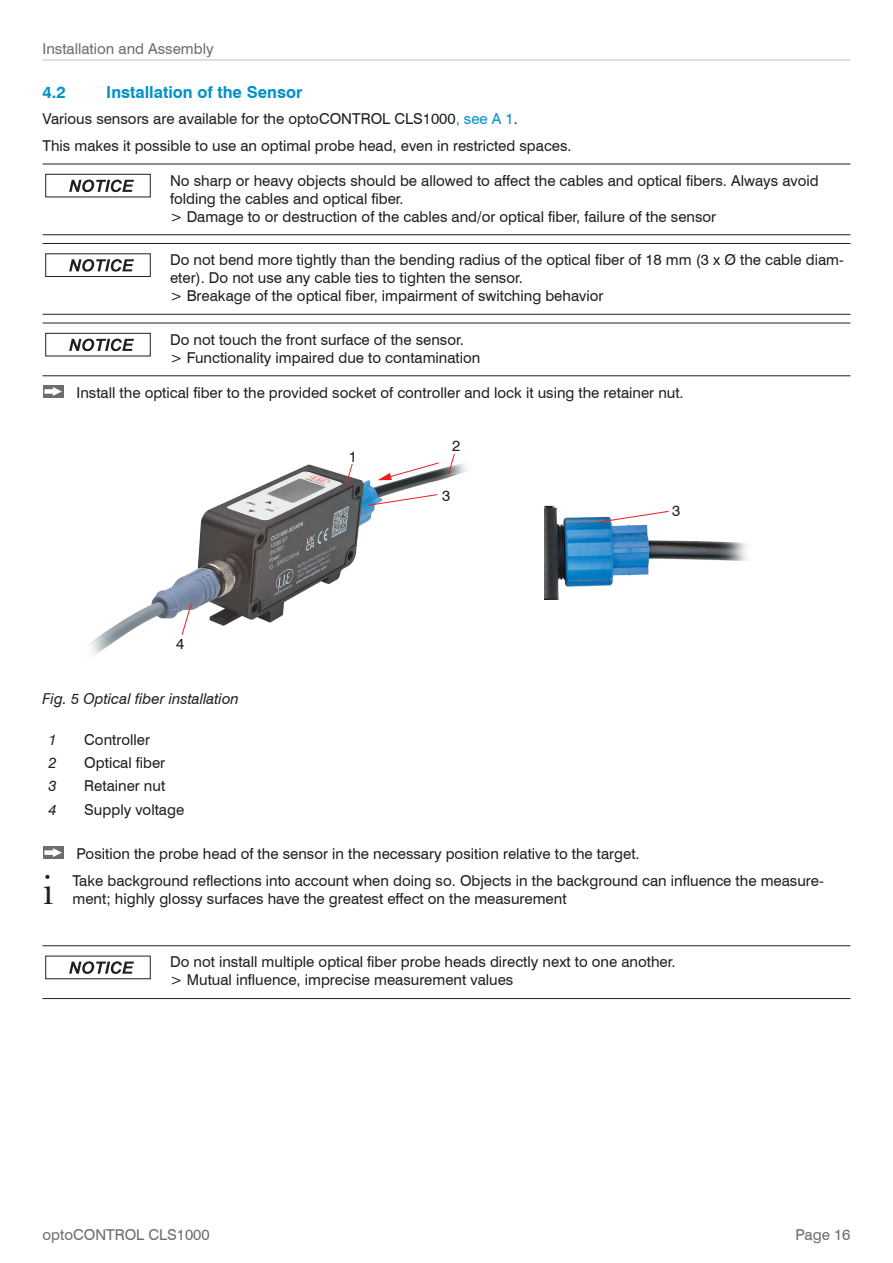
<style>
.page{position:relative;width:893px;height:1263px;background:#fff}
.page>*{position:absolute;margin:0;border:0;box-sizing:border-box;transform-origin:0 0}
.Wichtig{font:43.35px "Bell";color:#231f20}
.t1{font:700 16.5px "Swiss 721 BT";color:#0092c8}
.Hinweis{font:15px/18px "Swiss 721 BT";color:#231f20}
.Handlungsaufforderun{font:15px "Swiss 721 BT";color:#231f20}
.Wichtig-2{font:15px/18px "Swiss 721 BT";color:#231f20}
.Fließtext{font:15px "Swiss 721 BT";color:#231f20}
.t2{font:15px "Swiss 721 BT";color:#6c6d70}
.Grafik{font:15px "Swiss 721 BT";color:#231f20}
.Grafik-2{font:italic 15px "Swiss 721 BT";color:#231f20}
.s1{color:#0092c8}
</style>
<div class="page">
<hr style="left:43px;top:60px;width:807px;height:1px;background:#bebfc2">
<hr style="left:43px;top:164px;width:807px;height:1px;background:#231f20">
<hr style="left:43px;top:234px;width:807px;height:1px;background:#231f20">
<hr style="left:43px;top:243px;width:807px;height:1px;background:#231f20">
<hr style="left:43px;top:314px;width:807px;height:1px;background:#231f20">
<hr style="left:43px;top:323px;width:807px;height:1px;background:#231f20">
<hr style="left:43px;top:375px;width:807px;height:1px;background:#231f20">
<hr style="left:43px;top:945px;width:807px;height:1px;background:#231f20">
<hr style="left:43px;top:998px;width:807px;height:1px;background:#231f20">
<div style="left:43px;top:386px;width:21px;height:12px;background:#6c6d70"></div>
<svg style="left:44px;top:387px;width:18px;height:9px"></svg>
<img style="left:89px;top:463px;width:378px;height:193px">
<svg style="left:378px;top:462px;width:61px;height:18px"></svg>
<svg style="left:346px;top:463px;width:7px;height:22px"></svg>
<svg style="left:368px;top:494px;width:70px;height:12px"></svg>
<svg style="left:448px;top:453px;width:7px;height:22px"></svg>
<svg style="left:181px;top:604px;width:11px;height:31px"></svg>
<img style="left:545px;top:505px;width:202px;height:95px">
<svg style="left:599px;top:511px;width:70px;height:11px"></svg>
<div style="left:43px;top:847px;width:21px;height:12px;background:#6c6d70"></div>
<svg style="left:44px;top:848px;width:18px;height:9px"></svg>
<div style="left:45px;top:174px;width:106px;height:23px;border:1px solid #231f20"></div>
<svg style="left:69px;top:180px;width:65px;height:12px"></svg>
<div style="left:45px;top:253px;width:106px;height:24px;border:1px solid #231f20"></div>
<svg style="left:69px;top:259px;width:65px;height:13px"></svg>
<div style="left:45px;top:333px;width:106px;height:23px;border:1px solid #231f20"></div>
<svg style="left:69px;top:339px;width:65px;height:12px"></svg>
<div style="left:45px;top:956px;width:106px;height:23px;border:1px solid #231f20"></div>
<svg style="left:69px;top:961px;width:65px;height:13px"></svg>
<p class="t2" style="left:43px;top:39px;width:173px">Installation and Assembly</p>
<p class="t1" style="left:43px;top:82px;width:25px">4.2</p>
<p class="t1" style="left:106px;top:82px;width:198px">Installation of the Sensor</p>
<p class="Fließtext" style="left:43px;top:110px;width:477px">Various sensors are available for the optoCONTROL CLS1000<span class="s1">, see A 1</span>.</p>
<p class="Fließtext" style="left:43px;top:136px;width:531px">This makes it possible to use an optimal probe head, even in restricted spaces.</p>
<p class="Hinweis" style="left:170px;top:171px;width:650px">No sharp or heavy objects should be allowed to affect the cables and optical fibers. Always avoid folding the cables and optical fiber.<br>&gt; Damage to or destruction of the cables and/or optical fiber, failure of the sensor</p>
<p class="Hinweis" style="left:170px;top:251px;width:675px">Do not bend more tightly than the bending radius of the optical fiber of 18 mm (3 x Ø the cable diam&shy;eter). Do not use any cable ties to tighten the sensor.<br>&gt; Breakage of the optical fiber, impairment of switching behavior</p>
<p class="Hinweis" style="left:170px;top:330px;width:312px">Do not touch the front surface of the sensor.<br>&gt; Functionality impaired due to contamination</p>
<p class="Handlungsaufforderun" style="left:77px;top:383px;width:609px">Install the optical fiber to the provided socket of controller and lock it using the retainer nut.</p>
<p class="Hinweis" style="left:176px;top:634px;width:10px">4</p>
<p class="Hinweis" style="left:349px;top:447px;width:10px">1</p>
<p class="Hinweis" style="left:452px;top:436px;width:10px">2</p>
<p class="Hinweis" style="left:442px;top:486px;width:10px">3</p>
<p class="Hinweis" style="left:672px;top:501px;width:10px">3</p>
<p class="Grafik-2" style="left:43px;top:690px;width:198px">Fig. 5 Optical fiber installation</p>
<p class="Grafik-2" style="left:49px;top:730px;width:10px">1</p>
<p class="Grafik" style="left:84px;top:730px;width:67px">Controller</p>
<p class="Grafik-2" style="left:49px;top:753px;width:10px">2</p>
<p class="Grafik" style="left:84px;top:753px;width:82px">Optical fiber</p>
<p class="Grafik-2" style="left:49px;top:777px;width:10px">3</p>
<p class="Grafik" style="left:84px;top:777px;width:82px">Retainer nut</p>
<p class="Grafik-2" style="left:49px;top:800px;width:10px">4</p>
<p class="Grafik" style="left:84px;top:800px;width:101px">Supply voltage</p>
<p class="Handlungsaufforderun" style="left:77px;top:844px;width:565px">Position the probe head of the sensor in the necessary position relative to the target.</p>
<p class="Wichtig" style="left:43px;top:864px;width:13px">i</p>
<p class="Wichtig-2" style="left:73px;top:871px;width:753px">Take background reflections into account when doing so. Objects in the background can influence the measure&shy;ment; highly glossy surfaces have the greatest effect on the measurement</p>
<p class="Hinweis" style="left:170px;top:953px;width:507px">Do not install multiple optical fiber probe heads directly next to one another. &gt; Mutual influence, imprecise measurement values</p>
<p class="t2" style="left:43px;top:1226px;width:169px">optoCONTROL CLS1000</p>
<p class="t2" style="left:795px;top:1226px;width:56px">Page 16</p>
</div>
